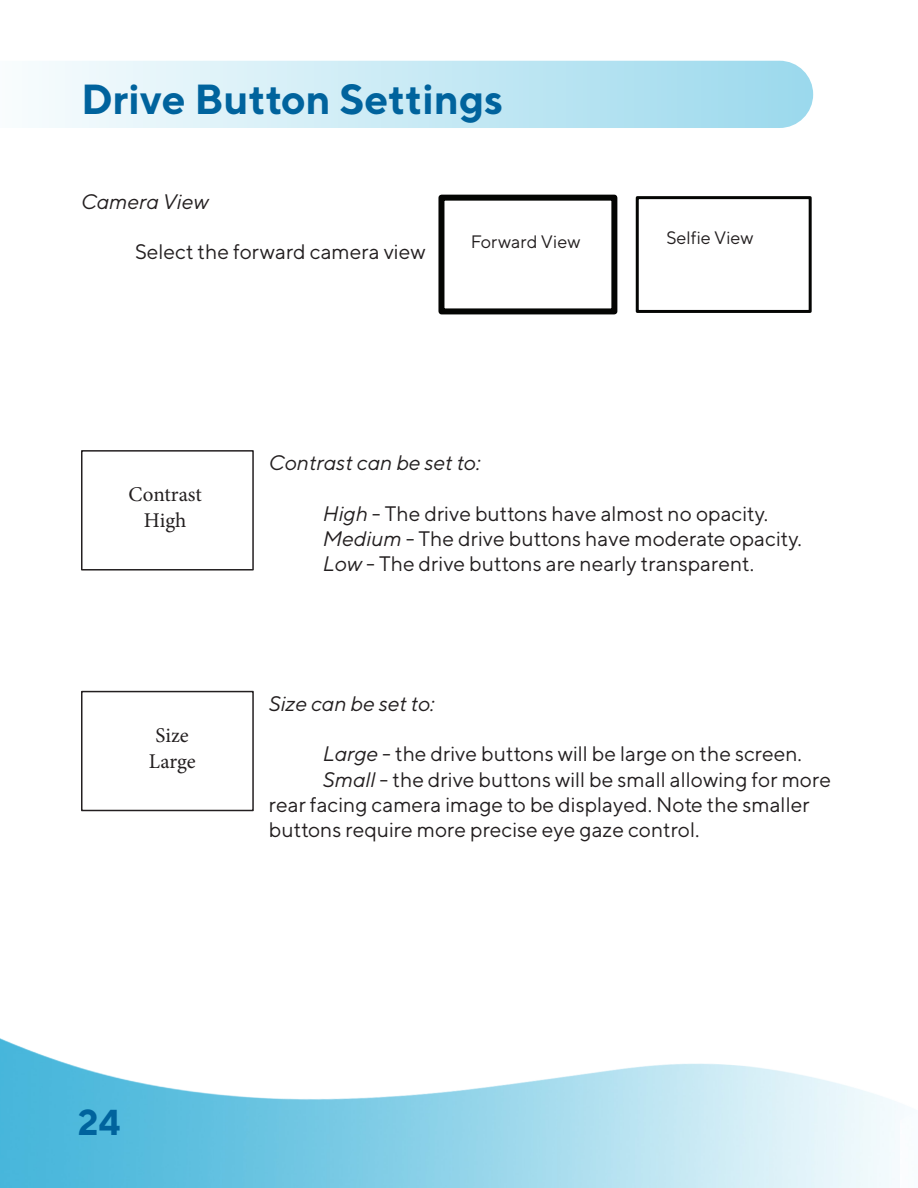
<style>
.page{position:relative;width:918px;height:1188px;background:#fff}
.page>*{position:absolute;margin:0;border:0;box-sizing:border-box;transform-origin:0 0}
.t1{font:700 42px "TT Norms";color:#00639d}
.t2{font:700 36px "TT Norms";color:#00639d}
.t3{font:21px/25.2px "TT Norms";color:#231f20}
.t4{font:italic 21px "TT Norms";color:#231f20}
.t5{font:21px "Minion Pro";letter-spacing:-.005em;color:#231f20}
.t6{font:18px "TT Norms";color:#231f20}
.s1{font-style:italic}
</style>
<div class="page">
<svg style="left:39px;top:61px;width:774px;height:67px;background:#c8e9f4"></svg>
<img style="left:0;top:1038px;width:898px;height:150px">
<div style="left:81px;top:450px;width:173px;height:121px;border:2px solid #231f20"></div>
<div style="left:81px;top:691px;width:173px;height:120px;border:2px solid #231f20"></div>
<div style="left:438px;top:195px;width:179px;height:119px;border:6px solid #040503"></div>
<div style="left:636px;top:196px;width:176px;height:117px;border:3px solid #040503"></div>
<p class="t1" style="left:81px;top:73px;width:424px">Drive Button Settings</p>
<p class="t4" style="left:81px;top:188px;width:129px">Camera View</p>
<p class="t3" style="left:135px;top:239px;width:292px">Select the forward camera view</p>
<p class="t6" style="left:471px;top:231px;width:111px">Forward View</p>
<p class="t6" style="left:666px;top:227px;width:89px">Selfie View</p>
<p class="t5" style="left:129px;top:481px;width:75px">Contrast</p>
<p class="t5" style="left:144px;top:506px;width:44px">High</p>
<p class="t5" style="left:156px;top:722px;width:35px">Size</p>
<p class="t5" style="left:149px;top:747px;width:48px">Large</p>
<p class="t4" style="left:269px;top:450px;width:213px">Contrast can be set to:</p>
<p class="t3" style="left:323px;top:500px;width:447px"><span class="s1">High</span> - The drive buttons have almost no opacity.</p>
<p class="t3" style="left:323px;top:525px;width:480px"><span class="s1">Medium</span> - The drive buttons have moderate opacity.</p>
<p class="t3" style="left:323px;top:551px;width:433px"><span class="s1">Low</span> - The drive buttons are nearly transparent.</p>
<p class="t4" style="left:269px;top:691px;width:167px">Size can be set to:</p>
<p class="t3" style="left:323px;top:741px;width:481px"><span class="s1">Large</span> - the drive buttons will be large on the screen.</p>
<p class="t3" style="left:269px;top:766px;width:564px;text-indent:54px"><span class="s1">Small</span> - the drive buttons will be small allowing for more rear facing camera image to be displayed. Note the smaller buttons require more precise eye gaze control.</p>
<h2 class="t2" style="left:78px;top:1100px;width:44px">24</h2>
</div>
